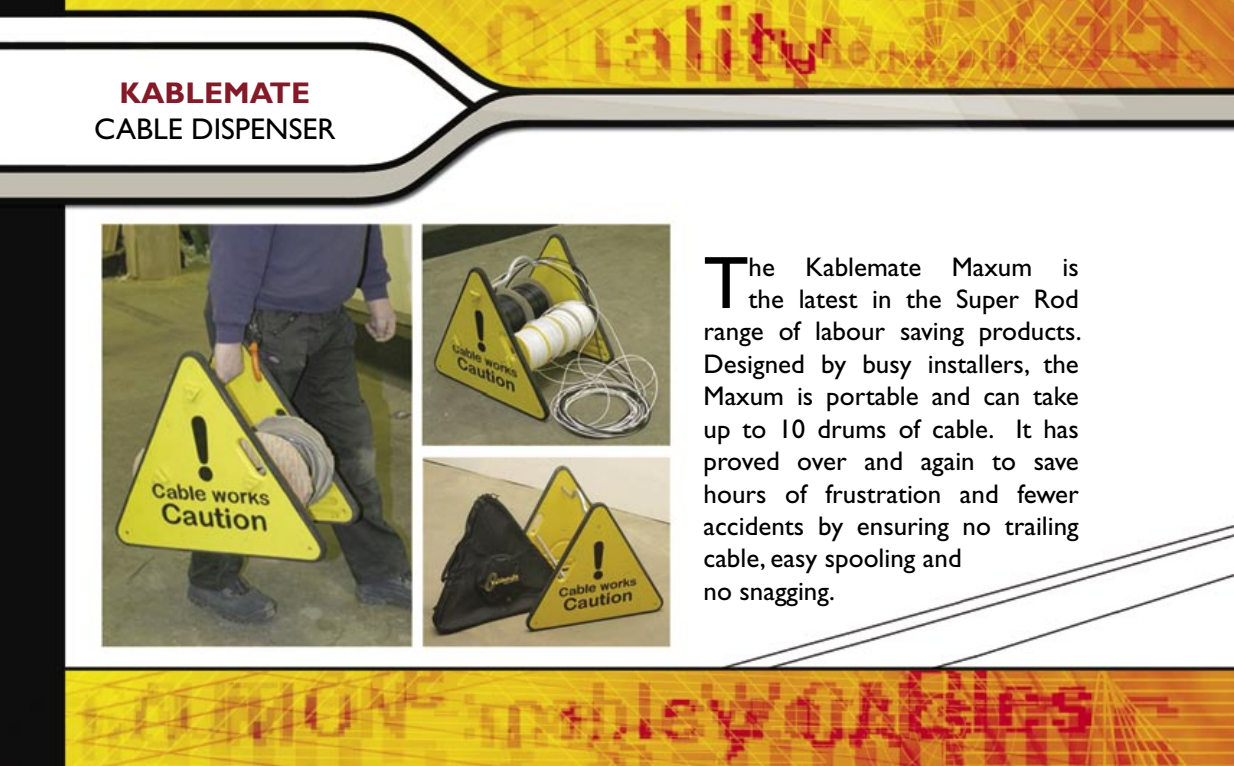
<style>
.page{position:relative;width:1234px;height:766px;background:#fff}
.page>*{position:absolute;margin:0;border:0;box-sizing:border-box;transform-origin:0 0}
.t1{font:74.4px "Gill Sans";color:#000}
.t2{font:30px "Gill Sans";color:#000}
.t3{font:700 30px "Gill Sans";color:#841a27}
.t4{font:27px "Gill Sans";color:#000}
</style>
<div class="page">
<img style="left:0;top:0;width:1233px;height:765px">
<p class="t3" style="left:120px;top:75px;width:192px">KABLEMATE</p>
<p class="t2" style="left:94px;top:112px;width:243px">CABLE DISPENSER</p>
<p class="t1" style="left:703px;top:240px;width:47px">T</p>
<p class="t4" style="left:748px;top:251px;width:331px">he Kablemate Maxum is</p>
<p class="t4" style="left:748px;top:283px;width:332px">the latest in the Super Rod</p>
<p class="t4" style="left:703px;top:316px;width:379px">range of labour saving products.</p>
<p class="t4" style="left:703px;top:348px;width:377px">Designed by busy installers, the</p>
<p class="t4" style="left:703px;top:380px;width:377px">Maxum is portable and can take</p>
<p class="t4" style="left:703px;top:413px;width:377px">up to 10 drums of cable. It has</p>
<p class="t4" style="left:703px;top:445px;width:377px">proved over and again to save</p>
<p class="t4" style="left:703px;top:478px;width:377px">hours of frustration and fewer</p>
<p class="t4" style="left:703px;top:510px;width:376px">accidents by ensuring no trailing</p>
<p class="t4" style="left:703px;top:542px;width:260px">cable, easy spooling and</p>
<p class="t4" style="left:703px;top:575px;width:133px">no snagging.</p>
</div>
